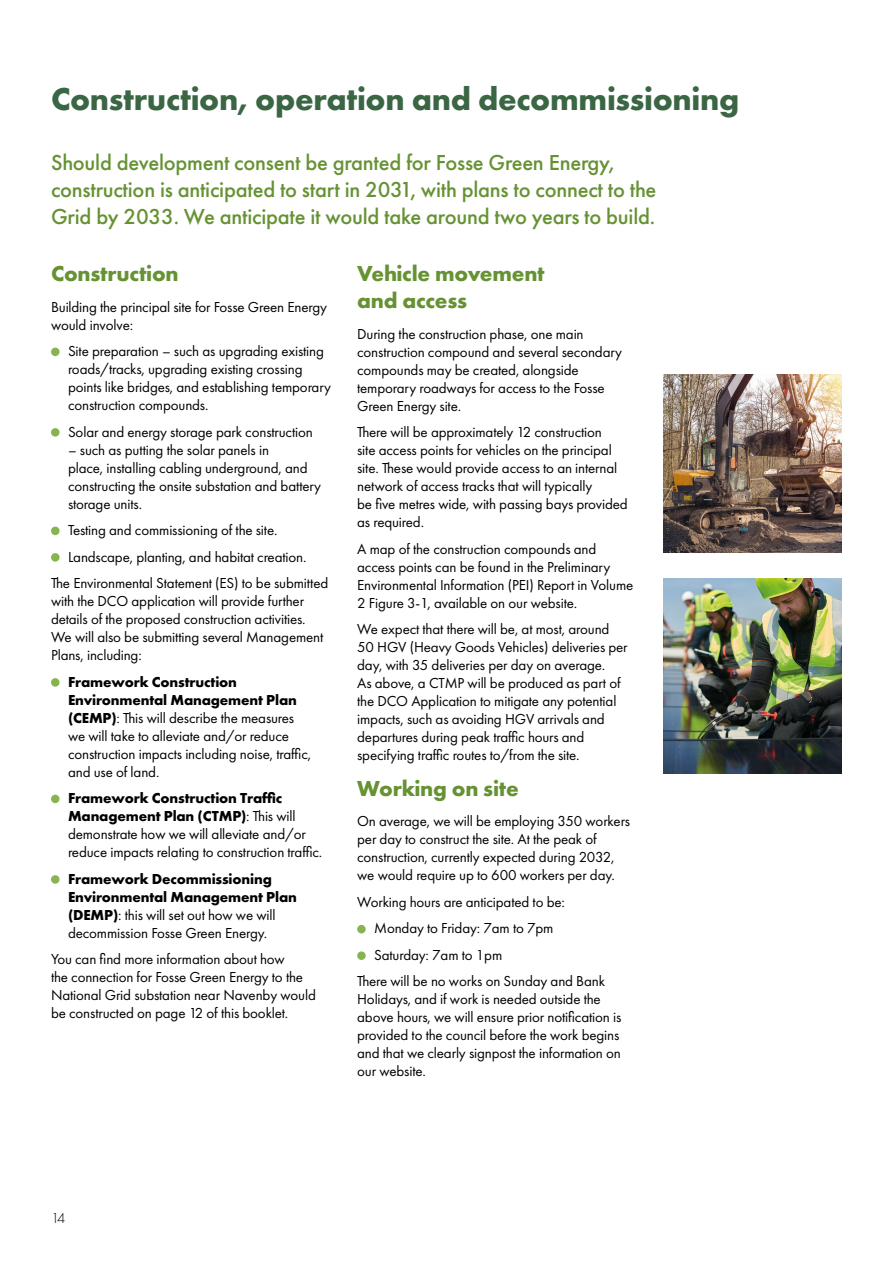
<style>
.page{position:relative;width:893px;height:1263px;background:#fff}
.page>*{position:absolute;margin:0;border:0;box-sizing:border-box;transform-origin:0 0}
.t1{font:700 33px "Futura PT";letter-spacing:-.01em;color:#3a6643}
.t2{font:500 22.5px/27px "Futura PT";letter-spacing:-.01em;color:#669233}
.t3{font:700 22.5px/27px "Futura PT";letter-spacing:-.01em;color:#669233}
.t4{font:15px/18px "Futura PT";letter-spacing:-.01em;color:#000}
.t5{font:700 15px/18px "Futura PT";letter-spacing:-.01em;color:#000}
.t6{font:300 15px "Futura PT";color:#000}
.s1{font-weight:700}
.s2{font-weight:400}
</style>
<div class="page">
<div style="left:51px;top:348px;width:9px;height:8px;background:#86b44f;border-radius:50%"></div>
<div style="left:51px;top:428px;width:9px;height:9px;background:#86b44f;border-radius:50%"></div>
<div style="left:51px;top:527px;width:9px;height:8px;background:#86b44f;border-radius:50%"></div>
<div style="left:51px;top:553px;width:9px;height:9px;background:#86b44f;border-radius:50%"></div>
<div style="left:51px;top:678px;width:9px;height:9px;background:#86b44f;border-radius:50%"></div>
<div style="left:51px;top:795px;width:9px;height:8px;background:#86b44f;border-radius:50%"></div>
<div style="left:51px;top:875px;width:9px;height:9px;background:#86b44f;border-radius:50%"></div>
<div style="left:357px;top:925px;width:9px;height:8px;background:#86b44f;border-radius:50%"></div>
<div style="left:357px;top:951px;width:9px;height:9px;background:#86b44f;border-radius:50%"></div>
<img style="left:663px;top:374px;width:179px;height:179px">
<img style="left:663px;top:578px;width:179px;height:196px">
<h1 class="t1" style="left:51px;top:78px;width:690px">Construction, operation and decommissioning</h1>
<h2 class="t2" style="left:51px;top:149px;width:607px">Should development consent be granted for Fosse Green Energy, construction is anticipated to start in 2031, with plans to connect to the<br>Grid by 2033. We anticipate it would take around two years to build.</h2>
<h2 class="t3" style="left:51px;top:259px;width:129px">Construction</h2>
<p class="t4" style="left:51px;top:297px;width:278px">Building the principal site for Fosse Green Energy would involve:</p>
<p class="t4" style="left:68px;top:342px;width:264px">Site preparation – such as upgrading existing roads/tracks, upgrading existing crossing points like bridges, and establishing temporary construction compounds.</p>
<p class="t4" style="left:68px;top:422px;width:246px">Solar and energy storage park construction</p>
<p class="t4" style="left:68px;top:440px;width:255px">– such as putting the solar panels in<br>place, installing cabling underground, and constructing the onsite substation and battery storage units.</p>
<p class="t4" style="left:68px;top:521px;width:211px">Testing and commissioning of the site.</p>
<p class="t4" style="left:68px;top:547px;width:240px">Landscape, planting, and habitat creation.</p>
<p class="t4" style="left:51px;top:574px;width:279px">The Environmental Statement (ES) to be submitted</p>
<p class="t4" style="left:51px;top:592px;width:274px">with the DCO application will provide further details of the proposed construction activities.<br>We will also be submitting several Management Plans, including:</p>
<p class="t4" style="left:68px;top:672px;width:245px"><span class="s1">Framework Construction Environmental Management Plan (CEMP)</span>: This will describe the measures we will take to alleviate and/or reduce construction impacts including noise, traffic, and use of land.</p>
<p class="t4" style="left:68px;top:789px;width:256px"><span class="s1">Framework Construction Traffic Management Plan (CTMP)</span>: This will demonstrate how we will alleviate and/or reduce impacts relating to construction traffic.</p>
<p class="t5" style="left:68px;top:869px;width:230px">Framework Decommissioning<br>Environmental Management Plan (DEMP)<span class="s2">: this will set out how we will decommission Fosse Green Energy.</span></p>
<p class="t4" style="left:51px;top:950px;width:266px">You can find more information about how<br>the connection for Fosse Green Energy to the National Grid substation near Navenby would be constructed on page 12 of this booklet.</p>
<h2 class="t3" style="left:357px;top:259px;width:189px">Vehicle movement and access</h2>
<p class="t4" style="left:357px;top:324px;width:266px">During the construction phase, one main construction compound and several secondary compounds may be created, alongside temporary roadways for access to the Fosse Green Energy site.</p>
<p class="t4" style="left:357px;top:423px;width:272px">There will be approximately 12 construction<br>site access points for vehicles on the principal site. These would provide access to an internal network of access tracks that will typically<br>be five metres wide, with passing bays provided as required.</p>
<p class="t4" style="left:357px;top:539px;width:278px">A map of the construction compounds and access points can be found in the Preliminary Environmental Information (PEI) Report in Volume 2 Figure 3-1, available on our website.</p>
<p class="t4" style="left:357px;top:620px;width:272px">We expect that there will be, at most, around 50 HGV (Heavy Goods Vehicles) deliveries per day, with 35 deliveries per day on average.<br>As above, a CTMP will be produced as part of the DCO Application to mitigate any potential impacts, such as avoiding HGV arrivals and departures during peak traffic hours and specifying traffic routes to/from the site.</p>
<h2 class="t3" style="left:357px;top:774px;width:163px">Working on site</h2>
<p class="t4" style="left:357px;top:812px;width:274px">On average, we will be employing 350 workers per day to construct the site. At the peak of construction, currently expected during 2032, we would require up to 600 workers per day.</p>
<p class="t4" style="left:357px;top:893px;width:209px">Working hours are anticipated to be:</p>
<p class="t4" style="left:374px;top:919px;width:181px">Monday to Friday: 7am to 7pm</p>
<p class="t4" style="left:374px;top:946px;width:130px">Saturday: 7am to 1pm</p>
<p class="t4" style="left:357px;top:972px;width:249px">There will be no works on Sunday and Bank</p>
<p class="t4" style="left:357px;top:990px;width:266px">Holidays, and if work is needed outside the above hours, we will ensure prior notification is provided to the council before the work begins and that we clearly signpost the information on our website.</p>
<p class="t6" style="left:51px;top:1210px;width:16px">14</p>
</div>
